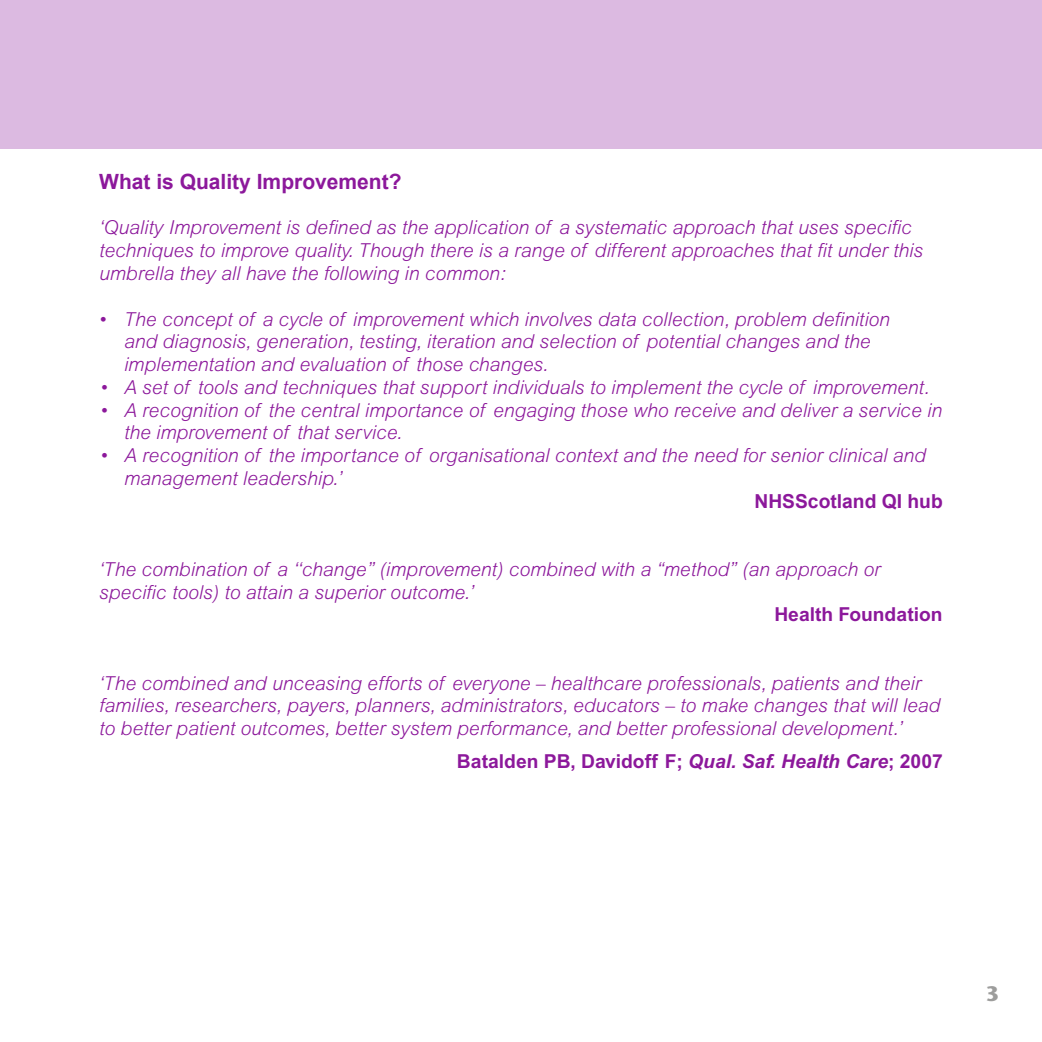
<style>
.page{position:relative;width:1042px;height:1042px;background:#fff}
.page>*{position:absolute;margin:0;border:0;box-sizing:border-box;transform-origin:0 0}
.t1{font:700 21px "Arial";color:#8c189b}
.t2{font:700 21px "Stone Sans";color:#9d9d9c}
.t3{font:italic 300 19.25px/22.8px "Arial";color:#8c189b}
.t4{font:700 19.25px "Arial";color:#8c189b}
.t5{font:700 19.25px "Arial";color:#8c189b}
.s1{font-weight:400}
.s2{font-style:italic}
</style>
<div class="page">
<div style="left:0;top:0;width:1042px;height:149px;background:#dcbae1"></div>
<p class="t1" style="left:99px;top:168px;width:304px">What is Quality Improvement?</p>
<p class="t3" style="left:99px;top:216px;width:825px">‘Quality Improvement is defined as the application of a systematic approach that uses specific techniques to improve quality. Though there is a range of different approaches that fit under this umbrella they all have the following in common:</p>
<p class="t3" style="left:124px;top:307px;width:767px;text-indent:-25px"><span class="s1">•</span> The concept of a cycle of improvement which involves data collection, problem definition and diagnosis, generation, testing, iteration and selection of potential changes and the implementation and evaluation of those changes.</p>
<p class="t3" style="left:99px;top:375px;width:831px">• A set of tools and techniques that support individuals to implement the cycle of improvement.</p>
<p class="t3" style="left:124px;top:398px;width:819px;text-indent:-25px">• A recognition of the central importance of engaging those who receive and deliver a service in the improvement of that service.</p>
<p class="t3" style="left:124px;top:444px;width:803px;text-indent:-25px">• A recognition of the importance of organisational context and the need for senior clinical and management leadership.’</p>
<p class="t5" style="left:754px;top:488px;width:190px">NHSScotland QI hub</p>
<p class="t3" style="left:99px;top:557px;width:783px">‘The combination of a ‘‘change” (improvement) combined with a “method” (an approach or specific tools) to attain a superior outcome.’</p>
<p class="t4" style="left:774px;top:603px;width:170px">Health Foundation</p>
<p class="t3" style="left:99px;top:671px;width:842px">‘The combined and unceasing efforts of everyone – healthcare professionals, patients and their families, researchers, payers, planners, administrators, educators – to make changes that will lead to better patient outcomes, better system performance, and better professional development.’</p>
<p class="t4" style="left:457px;top:750px;width:487px">Batalden PB, Davidoff F; <span class="s2">Qual. Saf. Health Care</span>; 2007</p>
<p class="t2" style="left:986px;top:981px;width:15px">3</p>
</div>
